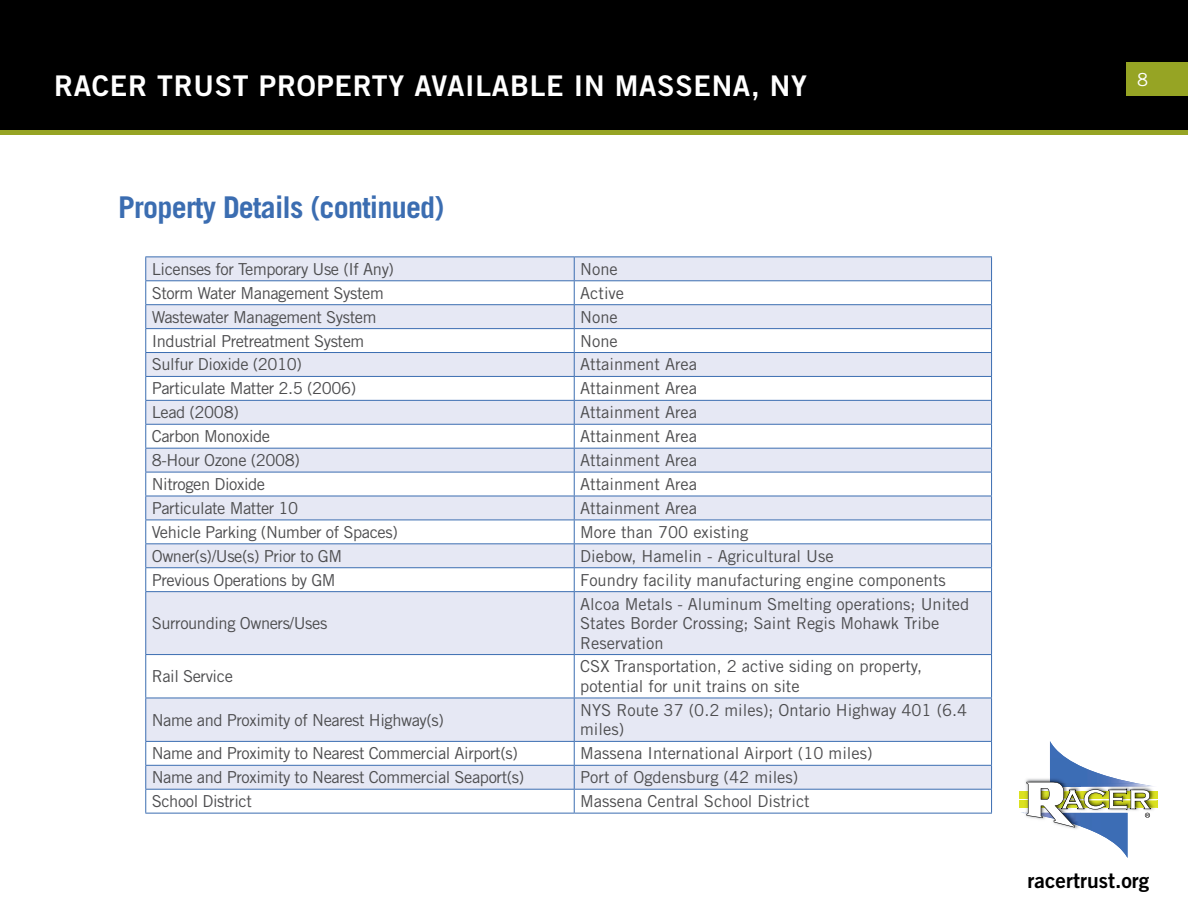
<style>
.page{position:relative;width:1188px;height:918px;background:#fff}
.page>*{position:absolute;margin:0;border:0;box-sizing:border-box;transform-origin:0 0}
.t1{font:700 30px "Trade Gothic LT Std";letter-spacing:-.025em;color:#3b6db1}
.t2{font:28.5px "Trade Gothic LT Std Bd 2";letter-spacing:.025em;color:#fff}
.t3{font:21px "Trade Gothic LT Std Bd 2";color:#000}
.t4{font:18px "Trade Gothic LT Std";color:#fff}
.t5{font:16.5px/19.5px "Trade Gothic LT Std";color:#4d4d4f}
.t6{font:16.5px "Trade Gothic LT Std";letter-spacing:-.025em;color:#4d4d4f}
</style>
<div class="page">
<div style="left:1px;top:1px;width:1186px;height:131px;background:#000"></div>
<div style="left:0;top:0;width:1188px;height:133px;border:2px solid #000"></div>
<div style="left:1126px;top:62px;width:62px;height:34px;background:#96a424"></div>
<div style="left:0;top:130px;width:1188px;height:5px;background:#96a424"></div>
<div style="left:1019px;top:791px;width:139px;height:7px;background:#dbe120"></div>
<div style="left:1019px;top:801px;width:139px;height:7px;background:#dbe120"></div>
<svg style="left:1021px;top:741px;width:137px;height:117px"></svg>
<div style="left:146px;top:257px;width:845px;height:23px;background:#e6e8f4"></div>
<svg style="left:146px;top:281px;width:845px;height:532px;fill:#e6e8f4"></svg>
<hr style="left:145px;top:256px;width:429px;height:1px;background:#3b6db1">
<hr style="left:574px;top:256px;width:418px;height:1px;background:#3b6db1">
<hr style="left:145px;top:280px;width:429px;height:1px;background:#3b6db1">
<hr style="left:574px;top:280px;width:418px;height:1px;background:#3b6db1">
<hr style="left:145px;top:304px;width:429px;height:1px;background:#3b6db1">
<hr style="left:574px;top:304px;width:418px;height:1px;background:#3b6db1">
<hr style="left:145px;top:328px;width:429px;height:1px;background:#3b6db1">
<hr style="left:574px;top:328px;width:418px;height:1px;background:#3b6db1">
<hr style="left:145px;top:352px;width:429px;height:1px;background:#3b6db1">
<hr style="left:574px;top:352px;width:418px;height:1px;background:#3b6db1">
<hr style="left:145px;top:376px;width:429px;height:1px;background:#3b6db1">
<hr style="left:574px;top:376px;width:418px;height:1px;background:#3b6db1">
<hr style="left:145px;top:400px;width:429px;height:1px;background:#3b6db1">
<hr style="left:574px;top:400px;width:418px;height:1px;background:#3b6db1">
<hr style="left:145px;top:424px;width:429px;height:1px;background:#3b6db1">
<hr style="left:574px;top:424px;width:418px;height:1px;background:#3b6db1">
<hr style="left:145px;top:448px;width:429px;height:1px;background:#3b6db1">
<hr style="left:574px;top:448px;width:418px;height:1px;background:#3b6db1">
<hr style="left:145px;top:472px;width:429px;height:1px;background:#3b6db1">
<hr style="left:574px;top:472px;width:418px;height:1px;background:#3b6db1">
<hr style="left:145px;top:496px;width:429px;height:1px;background:#3b6db1">
<hr style="left:574px;top:496px;width:418px;height:1px;background:#3b6db1">
<hr style="left:145px;top:520px;width:429px;height:1px;background:#3b6db1">
<hr style="left:574px;top:520px;width:418px;height:1px;background:#3b6db1">
<hr style="left:145px;top:543px;width:429px;height:1px;background:#3b6db1">
<hr style="left:574px;top:543px;width:418px;height:1px;background:#3b6db1">
<hr style="left:145px;top:567px;width:429px;height:1px;background:#3b6db1">
<svg style="left:145px;top:257px;width:1px;height:334px"></svg>
<hr style="left:574px;top:567px;width:418px;height:1px;background:#3b6db1">
<svg style="left:574px;top:257px;width:1px;height:334px"></svg>
<svg style="left:991px;top:257px;width:1px;height:334px"></svg>
<hr style="left:145px;top:591px;width:429px;height:1px;background:#3b6db1">
<hr style="left:145px;top:592px;width:1px;height:62px;background:#3b6db1">
<hr style="left:574px;top:591px;width:418px;height:1px;background:#3b6db1">
<hr style="left:574px;top:592px;width:1px;height:62px;background:#3b6db1">
<hr style="left:991px;top:592px;width:1px;height:62px;background:#3b6db1">
<hr style="left:145px;top:654px;width:429px;height:1px;background:#3b6db1">
<hr style="left:145px;top:655px;width:1px;height:43px;background:#3b6db1">
<hr style="left:574px;top:654px;width:418px;height:1px;background:#3b6db1">
<hr style="left:574px;top:655px;width:1px;height:43px;background:#3b6db1">
<hr style="left:991px;top:655px;width:1px;height:43px;background:#3b6db1">
<hr style="left:145px;top:698px;width:429px;height:1px;background:#3b6db1">
<hr style="left:145px;top:698px;width:1px;height:43px;background:#3b6db1">
<hr style="left:574px;top:698px;width:418px;height:1px;background:#3b6db1">
<hr style="left:574px;top:698px;width:1px;height:43px;background:#3b6db1">
<hr style="left:991px;top:698px;width:1px;height:43px;background:#3b6db1">
<hr style="left:145px;top:741px;width:429px;height:1px;background:#3b6db1">
<hr style="left:574px;top:741px;width:418px;height:1px;background:#3b6db1">
<hr style="left:145px;top:765px;width:429px;height:1px;background:#3b6db1">
<hr style="left:574px;top:765px;width:418px;height:1px;background:#3b6db1">
<hr style="left:145px;top:789px;width:429px;height:1px;background:#3b6db1">
<svg style="left:145px;top:742px;width:1px;height:71px"></svg>
<hr style="left:574px;top:789px;width:418px;height:1px;background:#3b6db1">
<svg style="left:574px;top:742px;width:1px;height:71px"></svg>
<svg style="left:991px;top:742px;width:1px;height:71px"></svg>
<hr style="left:145px;top:813px;width:429px;height:1px;background:#3b6db1">
<hr style="left:574px;top:813px;width:418px;height:1px;background:#3b6db1">
<h2 class="t2" style="left:54px;top:68px;width:755px">RACER TRUST PROPERTY AVAILABLE IN MASSENA, NY</h2>
<h1 class="t1" style="left:118px;top:189px;width:328px">Property Details (continued)</h1>
<p class="t6" style="left:152px;top:259px;width:244px">Licenses for Temporary Use (If Any)</p>
<p class="t5" style="left:580px;top:259px;width:39px">None</p>
<p class="t6" style="left:152px;top:283px;width:234px">Storm Water Management System</p>
<p class="t5" style="left:580px;top:283px;width:45px">Active</p>
<p class="t6" style="left:152px;top:307px;width:226px">Wastewater Management System</p>
<p class="t5" style="left:580px;top:307px;width:39px">None</p>
<p class="t6" style="left:152px;top:331px;width:214px">Industrial Pretreatment System</p>
<p class="t5" style="left:580px;top:331px;width:39px">None</p>
<p class="t6" style="left:152px;top:355px;width:152px">Sulfur Dioxide (2010)</p>
<p class="t5" style="left:580px;top:355px;width:118px">Attainment Area</p>
<p class="t6" style="left:152px;top:378px;width:206px">Particulate Matter 2.5 (2006)</p>
<p class="t5" style="left:580px;top:379px;width:118px">Attainment Area</p>
<p class="t6" style="left:152px;top:402px;width:89px">Lead (2008)</p>
<p class="t5" style="left:580px;top:402px;width:118px">Attainment Area</p>
<p class="t6" style="left:152px;top:426px;width:120px">Carbon Monoxide</p>
<p class="t5" style="left:580px;top:426px;width:118px">Attainment Area</p>
<p class="t6" style="left:152px;top:450px;width:150px">8-Hour Ozone (2008)</p>
<p class="t5" style="left:580px;top:450px;width:118px">Attainment Area</p>
<p class="t6" style="left:152px;top:474px;width:115px">Nitrogen Dioxide</p>
<p class="t5" style="left:580px;top:474px;width:118px">Attainment Area</p>
<p class="t6" style="left:152px;top:498px;width:148px">Particulate Matter 10</p>
<p class="t5" style="left:580px;top:498px;width:118px">Attainment Area</p>
<p class="t6" style="left:152px;top:522px;width:248px">Vehicle Parking (Number of Spaces)</p>
<p class="t5" style="left:580px;top:522px;width:170px">More than 700 existing</p>
<p class="t6" style="left:152px;top:546px;width:192px">Owner(s)/Use(s) Prior to GM</p>
<p class="t5" style="left:580px;top:546px;width:255px">Diebow, Hamelin - Agricultural Use</p>
<p class="t6" style="left:152px;top:570px;width:185px">Previous Operations by GM</p>
<p class="t5" style="left:580px;top:570px;width:367px">Foundry facility manufacturing engine components</p>
<p class="t6" style="left:152px;top:613px;width:177px">Surrounding Owners/Uses</p>
<p class="t5" style="left:580px;top:594px;width:391px">Alcoa Metals - Aluminum Smelting operations; United<br>States Border Crossing; Saint Regis Mohawk Tribe<br>Reservation</p>
<p class="t6" style="left:152px;top:666px;width:83px">Rail Service</p>
<p class="t5" style="left:580px;top:657px;width:343px">CSX Transportation, 2 active siding on property, potential for unit trains on site</p>
<p class="t6" style="left:152px;top:710px;width:294px">Name and Proximity of Nearest Highway(s)</p>
<p class="t5" style="left:580px;top:700px;width:389px">NYS Route 37 (0.2 miles); Ontario Highway 401 (6.4 miles)</p>
<p class="t6" style="left:152px;top:743px;width:368px">Name and Proximity to Nearest Commercial Airport(s)</p>
<p class="t5" style="left:580px;top:743px;width:294px">Massena International Airport (10 miles)</p>
<p class="t6" style="left:152px;top:767px;width:374px">Name and Proximity to Nearest Commercial Seaport(s)</p>
<p class="t5" style="left:580px;top:767px;width:220px">Port of Ogdensburg (42 miles)</p>
<p class="t6" style="left:152px;top:791px;width:102px">School District</p>
<p class="t5" style="left:580px;top:791px;width:231px">Massena Central School District</p>
<p class="t4" style="left:1137px;top:68px;width:12px">8</p>
<p class="t3" style="left:1028px;top:867px;width:123px">racertrust.org</p>
</div>
